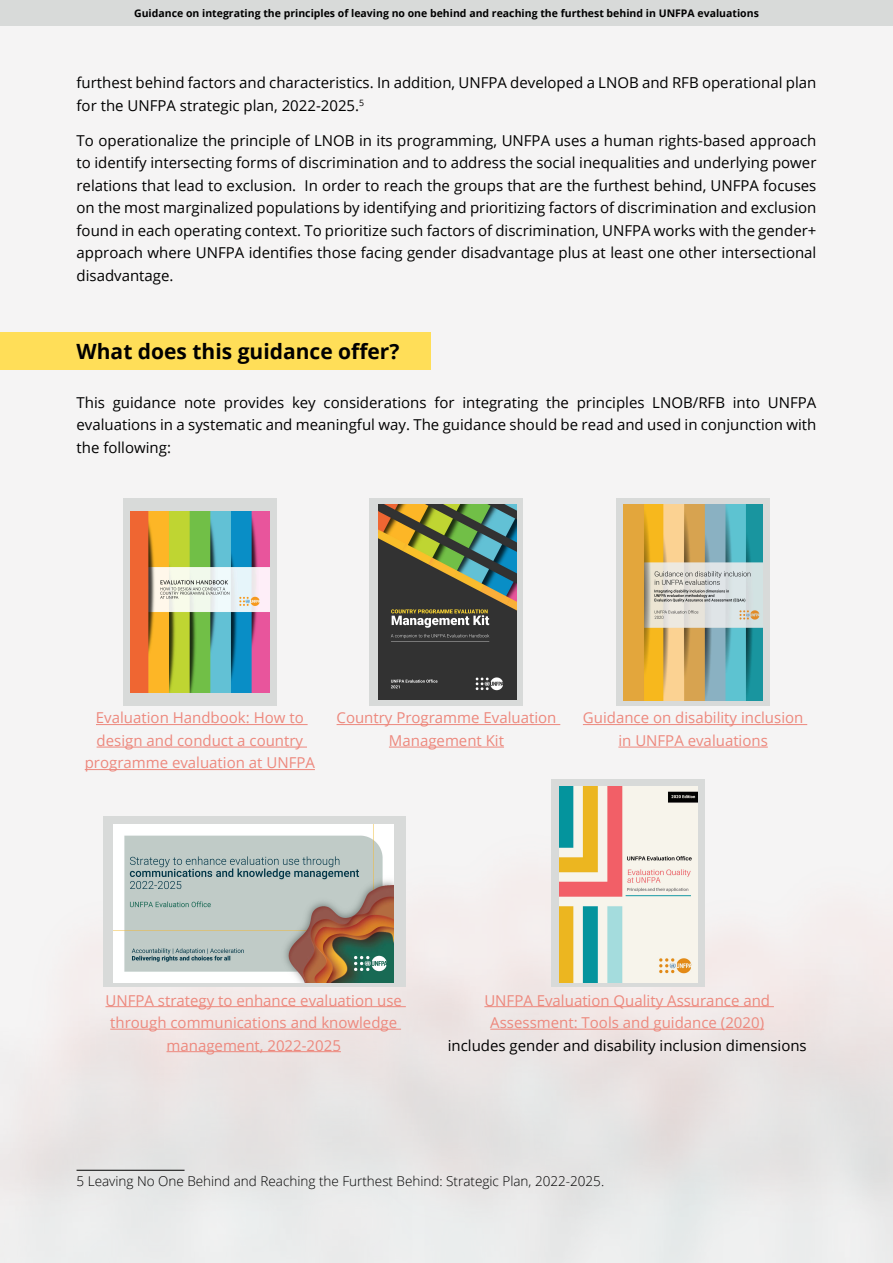
<style>
.page{position:relative;width:893px;height:1263px;background:#fff}
.page>*{position:absolute;margin:0;border:0;box-sizing:border-box;transform-origin:0 0}
.t1{font:700 21px "Open Sans";color:#000}
.t2{font:15px/22.5px "Open Sans";color:#000;text-align:justify}
.t3{font:15px/22.5px "Open Sans";color:#ed887d;text-align:center}
.t4{font:300 13.5px "Open Sans";color:#000}
.t5{font:700 10.5px "Open Sans";color:#000}
</style>
<div class="page">
<div style="left:0;top:0;width:893px;height:1263px;background:linear-gradient(to bottom,#f9f8f8,#ece9e9)"></div>
<div style="left:0;top:0;width:893px;height:25px;background:#d8dad9"></div>
<div style="left:0;top:332px;width:431px;height:38px;background:#ffde58"></div>
<div style="left:103px;top:816px;width:303px;height:171px;background:#d8dad9"></div>
<div style="left:551px;top:780px;width:153px;height:207px;background:#d8dad9"></div>
<div style="left:616px;top:498px;width:154px;height:208px;background:#d8dad9"></div>
<div style="left:370px;top:498px;width:153px;height:208px;background:#d8dad9"></div>
<div style="left:123px;top:498px;width:153px;height:208px;background:#d8dad9"></div>
<img style="left:130px;top:512px;width:139px;height:181px">
<img style="left:378px;top:505px;width:138px;height:195px">
<img style="left:624px;top:504px;width:138px;height:196px">
<hr style="left:96px;top:724px;width:212px;height:1px;background:#ed887d">
<hr style="left:97px;top:747px;width:210px;height:1px;background:#ed887d">
<hr style="left:85px;top:769px;width:230px;height:1px;background:#ed887d">
<hr style="left:337px;top:724px;width:223px;height:1px;background:#ed887d">
<hr style="left:389px;top:747px;width:115px;height:1px;background:#ed887d">
<hr style="left:583px;top:724px;width:224px;height:1px;background:#ed887d">
<hr style="left:618px;top:747px;width:150px;height:1px;background:#ed887d">
<img style="left:113px;top:825px;width:281px;height:157px">
<img style="left:559px;top:786px;width:139px;height:196px">
<hr style="left:105px;top:1006px;width:301px;height:1px;background:#ed887d">
<hr style="left:110px;top:1029px;width:291px;height:1px;background:#ed887d">
<hr style="left:167px;top:1051px;width:174px;height:1px;background:#ed887d">
<hr style="left:484px;top:1006px;width:290px;height:1px;background:#ed887d">
<hr style="left:490px;top:1029px;width:274px;height:1px;background:#ed887d">
<hr style="left:77px;top:1170px;width:108px;height:1px;background:#000">
<p class="t5" style="left:134px;top:6px;width:626px">Guidance on integrating the principles of leaving no one behind and reaching the furthest behind in UNFPA evaluations</p>
<p class="t2" style="left:77px;top:71px;width:741px">furthest behind factors and characteristics. In addition, UNFPA developed a LNOB and RFB operational plan for the UNFPA strategic plan, 2022-2025.<sup>5</sup></p>
<p class="t2" style="left:77px;top:129px;width:741px">To operationalize the principle of LNOB in its programming, UNFPA uses a human rights-based approach to identify intersecting forms of discrimination and to address the social inequalities and underlying power relations that lead to exclusion. In order to reach the groups that are the furthest behind, UNFPA focuses on the most marginalized populations by identifying and prioritizing factors of discrimination and exclusion found in each operating context. To prioritize such factors of discrimination, UNFPA works with the gender+ approach where UNFPA identifies those facing gender disadvantage plus at least one other intersectional disadvantage.</p>
<h1 class="t1" style="left:77px;top:336px;width:324px">What does this guidance offer?</h1>
<p class="t2" style="left:77px;top:391px;width:741px">This guidance note provides key considerations for integrating the principles LNOB/RFB into UNFPA evaluations in a systematic and meaningful way. The guidance should be read and used in conjunction with the following:</p>
<p class="t3" style="left:85px;top:706px;width:232px">Evaluation Handbook: How to design and conduct a country programme evaluation at UNFPA</p>
<p class="t3" style="left:337px;top:706px;width:221px">Country Programme Evaluation<br>Management Kit</p>
<p class="t3" style="left:583px;top:706px;width:222px">Guidance on disability inclusion in UNFPA evaluations</p>
<p class="t3" style="left:105px;top:988px;width:298px">UNFPA strategy to enhance evaluation use through communications and knowledge management, 2022-2025</p>
<p class="t3" style="left:484px;top:988px;width:287px">UNFPA Evaluation Quality Assurance and<br>Assessment: Tools and guidance (2020)</p>
<p class="t2" style="left:448px;top:1033px;width:360px">includes gender and disability inclusion dimensions</p>
<p class="t4" style="left:77px;top:1172px;width:529px">5 Leaving No One Behind and Reaching the Furthest Behind: Strategic Plan, 2022-2025.</p>
</div>
